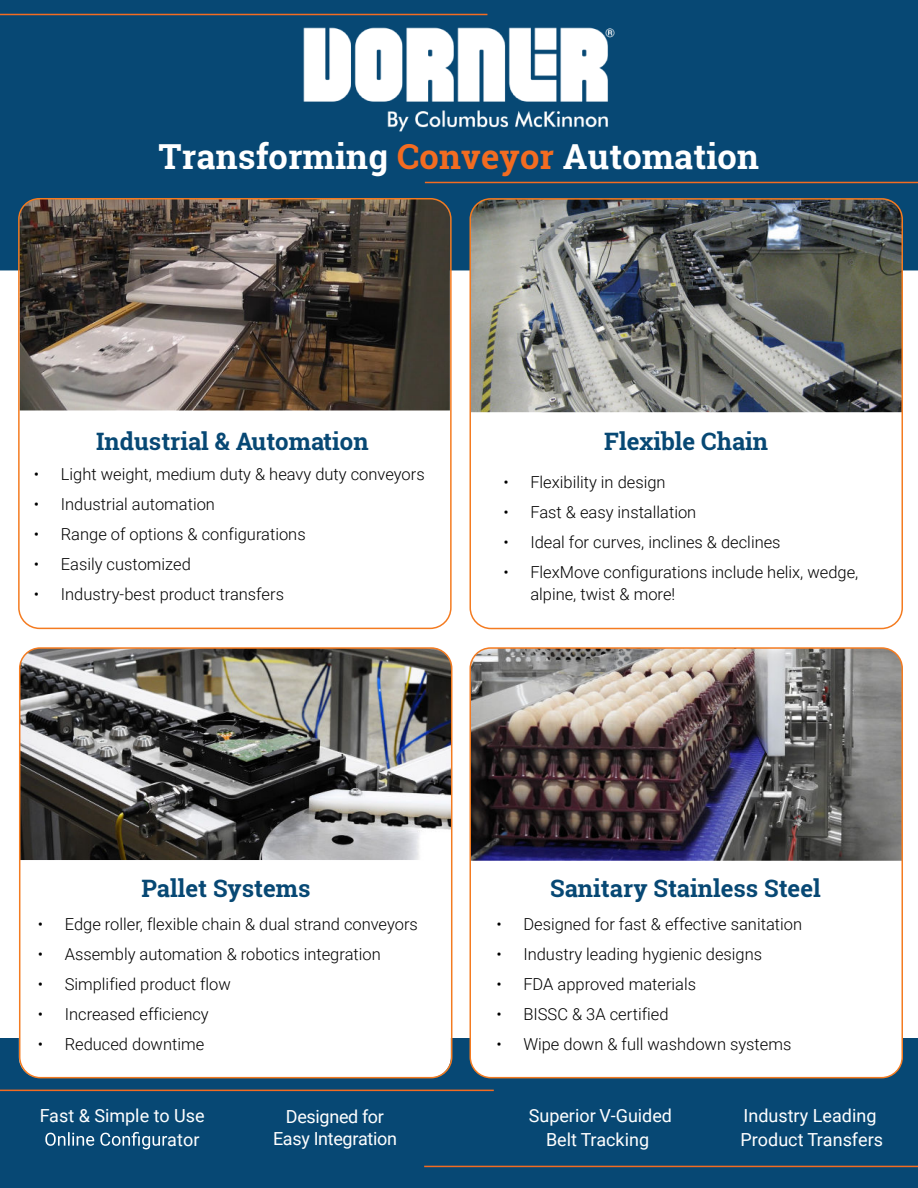
<style>
.page{position:relative;width:918px;height:1188px;background:#fff}
.page>*{position:absolute;margin:0;border:0;box-sizing:border-box;transform-origin:0 0}
.t1{font:700 34.5px "Roboto Slab";letter-spacing:.005em;color:#fff}
.t2{font:700 24px "Roboto Slab";color:#074874}
.t3{font:18px/23.4px "Roboto";color:#fff;text-align:center}
.t4{font:18px/21.6px "Roboto";letter-spacing:-.02em;color:#fff;text-align:center}
.t5{font:300 16.5px/21.6px "Roboto";color:#000}
.s1{color:#f36c21}
</style>
<div class="page">
<div style="left:0;top:1038px;width:918px;height:150px;background:#074874"></div>
<hr style="left:0;top:1090px;width:494px;height:1px;background:#f36c21">
<hr style="left:424px;top:1166px;width:494px;height:1px;background:#f36c21">
<svg style="left:45px;top:1132px;width:122px;height:17px"></svg>
<div style="left:19px;top:648px;width:432px;height:430px;background:#fff;border-radius:21px"></div>
<div style="left:470px;top:648px;width:432px;height:430px;background:#fff;border-radius:21px"></div>
<div style="left:0;top:0;width:918px;height:270px;background:#074874"></div>
<hr style="left:425px;top:182px;width:493px;height:1px;background:#f36c21">
<hr style="left:0;top:14px;width:487px;height:1px;background:#f36c21">
<img style="left:297px;top:22px;width:324px;height:116px">
<img style="left:20px;top:648px;width:432px;height:212px">
<div style="left:19px;top:647px;width:433px;height:431px;border:2px solid #f47b20;border-radius:21px"></div>
<img style="left:20px;top:199px;width:430px;height:211px">
<div style="left:18px;top:198px;width:434px;height:431px;border:2px solid #f47b20;border-radius:21px"></div>
<img style="left:470px;top:199px;width:432px;height:213px">
<div style="left:469px;top:198px;width:434px;height:431px;border:2px solid #f47b20;border-radius:21px"></div>
<img style="left:472px;top:650px;width:428px;height:211px">
<div style="left:469px;top:647px;width:434px;height:431px;border:2px solid #f47b20;border-radius:21px"></div>
<h1 class="t1" style="left:159px;top:143px;width:602px">Transforming <span class="s1">Conveyor</span> Automation</h1>
<h2 class="t2" style="left:96px;top:431px;width:274px">Industrial &amp; Automation</h2>
<p class="t5" style="left:34px;top:465px;width:7px">ï</p>
<p class="t5" style="left:61px;top:465px;width:365px">Light weight, medium duty &amp; heavy duty conveyors</p>
<p class="t5" style="left:34px;top:495px;width:7px">ï</p>
<p class="t5" style="left:61px;top:495px;width:156px">Industrial automation</p>
<p class="t5" style="left:34px;top:525px;width:7px">ï</p>
<p class="t5" style="left:61px;top:525px;width:246px">Range of options &amp; configurations</p>
<p class="t5" style="left:34px;top:555px;width:7px">ï</p>
<p class="t5" style="left:61px;top:555px;width:132px">Easily customized</p>
<p class="t5" style="left:34px;top:585px;width:7px">ï</p>
<p class="t5" style="left:61px;top:585px;width:225px">Industry-best product transfers</p>
<h2 class="t2" style="left:604px;top:432px;width:165px">Flexible Chain</h2>
<p class="t5" style="left:503px;top:473px;width:7px">ï</p>
<p class="t5" style="left:530px;top:473px;width:137px">Flexibility in design</p>
<p class="t5" style="left:503px;top:503px;width:7px">ï</p>
<p class="t5" style="left:530px;top:503px;width:168px">Fast &amp; easy installation</p>
<p class="t5" style="left:503px;top:533px;width:7px">ï</p>
<p class="t5" style="left:530px;top:533px;width:252px">Ideal for curves, inclines &amp; declines</p>
<p class="t5" style="left:503px;top:563px;width:7px">ï</p>
<p class="t5" style="left:530px;top:563px;width:330px">FlexMove configurations include helix, wedge, alpine, twist &amp; more!</p>
<h2 class="t2" style="left:142px;top:878px;width:171px">Pallet Systems</h2>
<p class="t5" style="left:38px;top:914px;width:7px">ï</p>
<p class="t5" style="left:65px;top:914px;width:355px">Edge roller, flexible chain &amp; dual strand conveyors</p>
<p class="t5" style="left:38px;top:944px;width:7px">ï</p>
<p class="t5" style="left:65px;top:944px;width:318px">Assembly automation &amp; robotics integration</p>
<p class="t5" style="left:38px;top:974px;width:7px">ï</p>
<p class="t5" style="left:65px;top:974px;width:168px">Simplified product flow</p>
<p class="t5" style="left:38px;top:1004px;width:7px">ï</p>
<p class="t5" style="left:65px;top:1004px;width:146px">Increased efficiency</p>
<p class="t5" style="left:38px;top:1034px;width:7px">ï</p>
<p class="t5" style="left:65px;top:1034px;width:141px">Reduced downtime</p>
<p class="t3" style="left:40px;top:1105px;width:167px;text-align:right">Fast &amp; Simple to Use ator</p>
<p class="t4" style="left:273px;top:1107px;width:126px">Designed for<br>Easy Integration</p>
<h2 class="t2" style="left:550px;top:878px;width:272px">Sanitary Stainless Steel</h2>
<p class="t5" style="left:496px;top:914px;width:7px">ï</p>
<p class="t5" style="left:523px;top:914px;width:280px">Designed for fast &amp; effective sanitation</p>
<p class="t5" style="left:496px;top:944px;width:7px">ï</p>
<p class="t5" style="left:523px;top:944px;width:240px">Industry leading hygienic designs</p>
<p class="t5" style="left:496px;top:974px;width:7px">ï</p>
<p class="t5" style="left:523px;top:974px;width:174px">FDA approved materials</p>
<p class="t5" style="left:496px;top:1004px;width:7px">ï</p>
<p class="t5" style="left:523px;top:1004px;width:147px">BISSC &amp; 3A certified</p>
<p class="t5" style="left:496px;top:1034px;width:7px">ï</p>
<p class="t5" style="left:523px;top:1034px;width:270px">Wipe down &amp; full washdown systems</p>
<p class="t3" style="left:529px;top:1105px;width:145px">Vro i r epuS G- ded i u<br>Belt Tracking</p>
<p class="t3" style="left:741px;top:1106px;width:144px;text-align:left">Industry Leading<br>Product Transfers</p>
</div>
